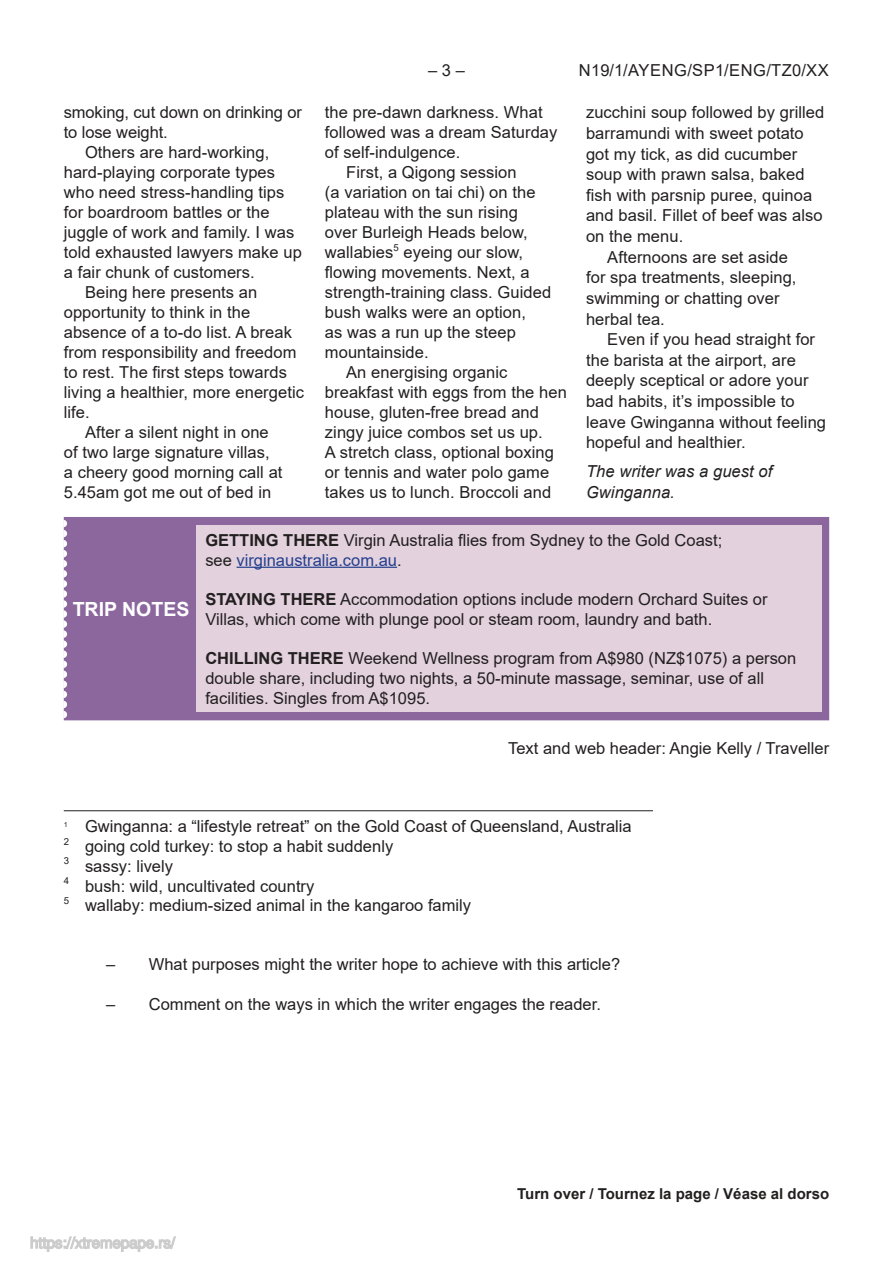
<style>
.page{position:relative;width:893px;height:1263px;background:#fff}
.page>*{position:absolute;margin:0;border:0;box-sizing:border-box;transform-origin:0 0}
.t1{font:700 19.5px "Arial";color:#fff}
.t2{font:16.5px/19.8px "Arial";letter-spacing:.005em;color:#221f1f}
.t3{font:italic 16.5px/20.7px "Arial";letter-spacing:.005em;color:#221f1f}
.t4{font:16.5px "Arial";letter-spacing:.035em;color:#221f1f}
.t5{font:700 15px "Arial";color:#221f1f}
.t6{font:9.6px "Arial";color:#221f1f}
.t7{font:7.05px "Arial";color:#221f1f}
.s1{font-weight:700}
.s2{color:#24408e}
</style>
<div class="page">
<hr style="left:64px;top:810px;width:589px;height:1px;background:#221f1f">
<div style="left:64px;top:517px;width:765px;height:203px;background:#8b679e"></div>
<div style="left:197px;top:525px;width:625px;height:187px;background:#e3d1de"></div>
<hr style="left:237px;top:567px;width:160px;height:1px;background:#24408e">
<svg style="left:63px;top:520px;width:4px;height:198px"></svg>
<svg style="left:30px;top:1236px;width:146px;height:16px"></svg>
<p class="t2" style="left:64px;top:103px;width:240px">smoking, cut down on drinking or</p>
<p class="t2" style="left:64px;top:124px;width:106px">to lose weight.</p>
<p class="t2" style="left:85px;top:142px;width:186px">Others are hard-working,</p>
<p class="t2" style="left:64px;top:164px;width:213px">hard-playing corporate types</p>
<p class="t2" style="left:64px;top:184px;width:222px">who need stress-handling tips</p>
<p class="t2" style="left:64px;top:204px;width:207px">for boardroom battles or the</p>
<p class="t2" style="left:64px;top:222px;width:232px">juggle of work and family. I was</p>
<p class="t2" style="left:64px;top:244px;width:240px">told exhausted lawyers make up</p>
<p class="t2" style="left:64px;top:264px;width:192px">a fair chunk of customers.</p>
<p class="t2" style="left:85px;top:284px;width:174px">Being here presents an</p>
<p class="t2" style="left:64px;top:304px;width:188px">opportunity to think in the</p>
<p class="t2" style="left:64px;top:324px;width:230px">absence of a to-do list. A break</p>
<p class="t2" style="left:64px;top:344px;width:234px">from responsibility and freedom</p>
<p class="t2" style="left:64px;top:362px;width:225px">to rest. The first steps towards</p>
<p class="t2" style="left:64px;top:382px;width:242px">living a healthier, more energetic</p>
<p class="t2" style="left:64px;top:404px;width:28px">life.</p>
<p class="t2" style="left:85px;top:424px;width:185px">After a silent night in one</p>
<p class="t2" style="left:64px;top:442px;width:207px">of two large signature villas,</p>
<p class="t2" style="left:64px;top:464px;width:220px">a cheery good morning call at</p>
<p class="t2" style="left:64px;top:484px;width:209px">5.45am got me out of bed in</p>
<p class="t2" style="left:428px;top:62px;width:38px">– 3 –</p>
<p class="t4" style="left:579px;top:64px;width:251px">N19 /1 /AYENG/S P 1 / ENG /TZ0 / XX</p>
<p class="t2" style="left:325px;top:104px;width:219px">the pre-dawn darkness. What</p>
<p class="t2" style="left:325px;top:124px;width:234px">followed was a dream Saturday</p>
<p class="t2" style="left:325px;top:144px;width:137px">of self-indulgence.</p>
<p class="t2" style="left:346px;top:162px;width:172px">First, a Qigong session</p>
<p class="t2" style="left:325px;top:184px;width:212px">(a variation on tai chi) on the</p>
<p class="t2" style="left:325px;top:204px;width:194px">plateau with the sun rising</p>
<p class="t2" style="left:325px;top:222px;width:204px">over Burleigh Heads below,</p>
<p class="t2" style="left:325px;top:244px;width:200px">wallabies<sup>5</sup> eyeing our slow,</p>
<p class="t2" style="left:325px;top:262px;width:206px">flowing movements. Next, a</p>
<p class="t2" style="left:325px;top:284px;width:228px">strength-training class. Guided</p>
<p class="t2" style="left:325px;top:302px;width:203px">bush walks were an option,</p>
<p class="t2" style="left:325px;top:324px;width:192px">as was a run up the steep</p>
<p class="t2" style="left:325px;top:344px;width:105px">mountainside.</p>
<p class="t2" style="left:346px;top:364px;width:163px">An energising organic</p>
<p class="t2" style="left:325px;top:384px;width:243px">breakfast with eggs from the hen</p>
<p class="t2" style="left:325px;top:402px;width:216px">house, gluten-free bread and</p>
<p class="t2" style="left:325px;top:422px;width:219px">zingy juice combos set us up.</p>
<p class="t2" style="left:325px;top:442px;width:231px">A stretch class, optional boxing</p>
<p class="t2" style="left:325px;top:464px;width:226px">or tennis and water polo game</p>
<p class="t2" style="left:325px;top:484px;width:228px">takes us to lunch. Broccoli and</p>
<p class="t2" style="left:586px;top:104px;width:240px">zucchini soup followed by grilled</p>
<p class="t2" style="left:586px;top:125px;width:219px">barramundi with sweet potato</p>
<p class="t2" style="left:586px;top:144px;width:213px">got my tick, as did cucumber</p>
<p class="t2" style="left:586px;top:164px;width:220px">soup with prawn salsa, baked</p>
<p class="t2" style="left:586px;top:185px;width:228px">fish with parsnip puree, quinoa</p>
<p class="t2" style="left:586px;top:207px;width:238px">and basil. Fillet of beef was also</p>
<p class="t2" style="left:586px;top:228px;width:99px">on the menu.</p>
<p class="t2" style="left:607px;top:249px;width:182px">Afternoons are set aside</p>
<p class="t2" style="left:586px;top:268px;width:212px">for spa treatments, sleeping,</p>
<p class="t2" style="left:586px;top:290px;width:195px">swimming or chatting over</p>
<p class="t2" style="left:586px;top:310px;width:80px">herbal tea.</p>
<p class="t2" style="left:607px;top:331px;width:209px">Even if you head straight for</p>
<p class="t2" style="left:586px;top:350px;width:211px">the barista at the airport, are</p>
<p class="t2" style="left:586px;top:372px;width:224px">deeply sceptical or adore your</p>
<p class="t2" style="left:586px;top:391px;width:210px">bad habits, it’s impossible to</p>
<p class="t2" style="left:586px;top:414px;width:242px">leave Gwinganna without feeling</p>
<p class="t2" style="left:586px;top:434px;width:161px">hopeful and healthier.</p>
<p class="t3" style="left:586px;top:463px;width:188px">The writer was a guest of<br>Gwinganna.</p>
<p class="t1" style="left:73px;top:601px;width:118px">TRIP NOTES</p>
<p class="t2" style="left:205px;top:530px;width:518px"><span class="s1">GETTING THERE</span> Virgin Australia flies from Sydney to the Gold Coast; see <span class="s2">virginaustralia.com.au</span>.</p>
<p class="t2" style="left:205px;top:591px;width:564px"><span class="s1">STAYING THERE</span> Accommodation options include modern Orchard Suites or<br>Villas, which come with plunge pool or steam room, laundry and bath.</p>
<p class="t2" style="left:205px;top:648px;width:592px"><span class="s1">CHILLING THERE</span> Weekend Wellness program from A$980 (NZ$1075) a person double share, including two nights, a 50-minute massage, seminar, use of all facilities. Singles from A$1095.</p>
<p class="t2" style="left:508px;top:739px;width:323px">Text and web header: Angie Kelly / Traveller</p>
<p class="t7" style="left:64px;top:822px;width:5px">1</p>
<p class="t2" style="left:85px;top:816px;width:548px">Gwinganna: a “lifestyle retreat” on the Gold Coast of Queensland, Australia</p>
<p class="t6" style="left:64px;top:837px;width:7px">2</p>
<p class="t2" style="left:64px;top:838px;width:331px;text-indent:21px">going cold turkey: to stop a habit suddenly<br><sup>3</sup> sassy: lively</p>
<p class="t6" style="left:64px;top:877px;width:7px">4</p>
<p class="t2" style="left:64px;top:876px;width:409px;text-indent:21px">bush: wild, uncultivated country<br><sup>5</sup> wallaby: medium-sized animal in the kangaroo family</p>
<p class="t2" style="left:106px;top:956px;width:515px">– What purposes might the writer hope to achieve with this article?</p>
<p class="t2" style="left:106px;top:995px;width:496px">– Comment on the ways in which the writer engages the reader.</p>
<p class="t5" style="left:517px;top:1188px;width:314px">Turn over / Tournez la page / Véase al dorso</p>
</div>
